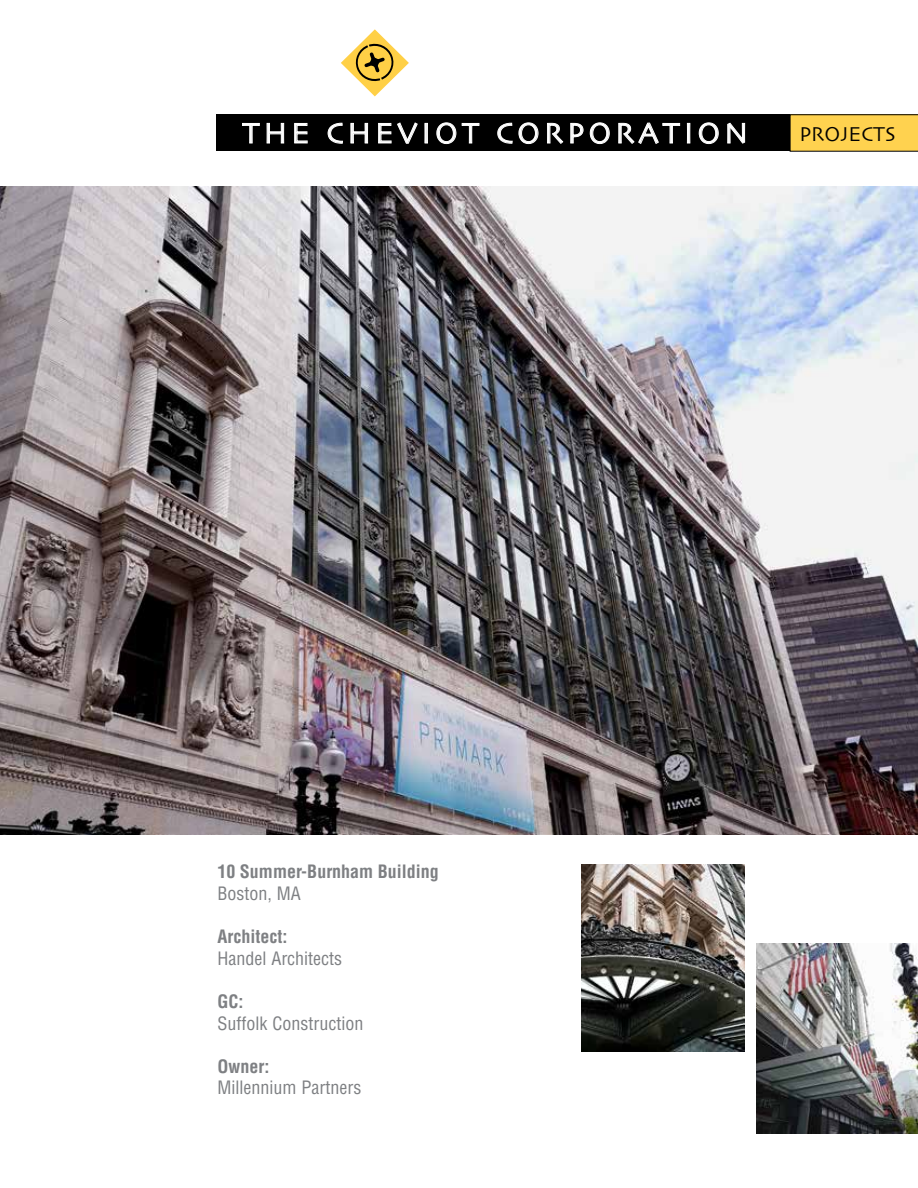
<style>
.page{position:relative;width:918px;height:1188px;background:#fff}
.page>*{position:absolute;margin:0;border:0;box-sizing:border-box;transform-origin:0 0}
.t1{font:30px "Skia";letter-spacing:.14em;color:#fff}
.t2{font:21px "Skia";color:#000}
.t3{font:condensed 18px "Helvetica LT Std";color:#7e8083}
.t4{font:700 condensed 18px "Helvetica LT Std";color:#7e8083}
</style>
<div class="page">
<div style="left:216px;top:115px;width:702px;height:36px;background:#000"></div>
<svg style="left:242px;top:123px;width:18px;height:21px"></svg>
<svg style="left:266px;top:123px;width:18px;height:21px"></svg>
<svg style="left:294px;top:123px;width:14px;height:21px"></svg>
<svg style="left:327px;top:122px;width:16px;height:22px"></svg>
<svg style="left:350px;top:123px;width:18px;height:21px"></svg>
<svg style="left:378px;top:122px;width:40px;height:22px"></svg>
<svg style="left:424px;top:123px;width:4px;height:21px"></svg>
<svg style="left:436px;top:122px;width:44px;height:22px"></svg>
<svg style="left:497px;top:122px;width:42px;height:22px"></svg>
<svg style="left:547px;top:123px;width:17px;height:21px"></svg>
<svg style="left:570px;top:123px;width:14px;height:21px"></svg>
<svg style="left:590px;top:122px;width:20px;height:22px"></svg>
<svg style="left:618px;top:122px;width:62px;height:22px"></svg>
<svg style="left:687px;top:123px;width:4px;height:21px"></svg>
<svg style="left:699px;top:122px;width:20px;height:22px"></svg>
<svg style="left:727px;top:122px;width:18px;height:22px"></svg>
<svg style="left:790px;top:114px;width:128px;height:38px;background:#f0c64b"></svg>
<svg style="left:341px;top:29px;width:68px;height:68px"></svg>
<img style="left:0;top:187px;width:918px;height:648px">
<img style="left:756px;top:944px;width:162px;height:190px">
<img style="left:581px;top:864px;width:163px;height:188px">
<h1 class="t1" style="left:242px;top:115px;width:507px">THE CHEVIOT CORPORATION</h1>
<p class="t2" style="left:799px;top:122px;width:98px">PROJECTS</p>
<p class="t4" style="left:217px;top:861px;width:223px">10 Summer-Burnham Building</p>
<p class="t3" style="left:217px;top:882px;width:85px">Boston, MA</p>
<p class="t4" style="left:217px;top:925px;width:72px">Architect:</p>
<p class="t3" style="left:217px;top:947px;width:126px">Handel Architects</p>
<p class="t4" style="left:217px;top:990px;width:28px">GC:</p>
<p class="t3" style="left:217px;top:1012px;width:147px">Suffolk Construction</p>
<p class="t4" style="left:217px;top:1055px;width:54px">Owner:</p>
<p class="t3" style="left:217px;top:1077px;width:145px">Millennium Partners</p>
</div>
